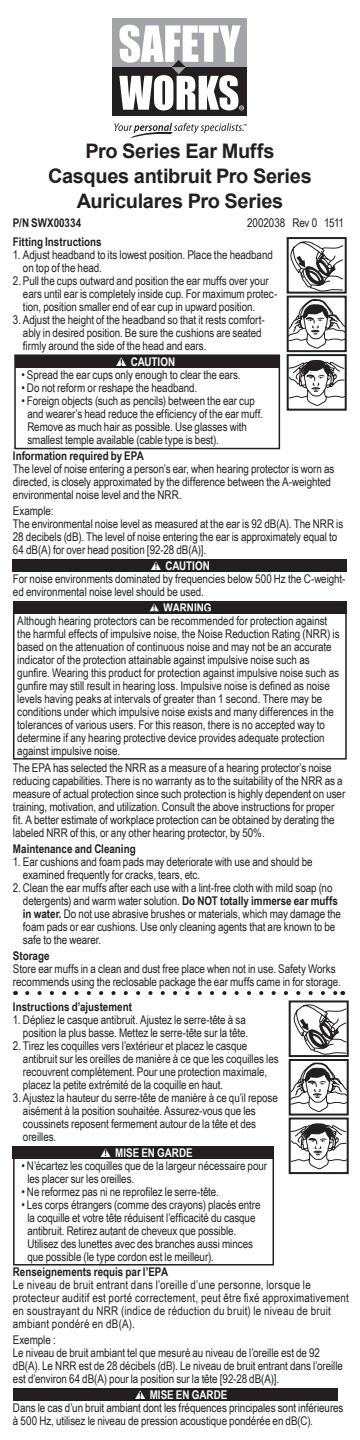
<style>
.page{position:relative;width:360px;height:1440px;background:#fff}
.page>*{position:absolute;margin:0;border:0;box-sizing:border-box;transform-origin:0 0}
.t1{font:700 20px "Arial";letter-spacing:-.015em;color:#231f20}
.t2{font:12px/13px "Arial Narrow";letter-spacing:-.005em;color:#231f20}
.t3{font:12px/13px "Arial Narrow";letter-spacing:.02em;color:#231f20}
.t4{font:700 12px "Arial Narrow";color:#231f20}
.t5{font:700 12px "Arial Narrow";color:#fff}
.s1{font-weight:700}
</style>
<div class="page">
<div style="left:13px;top:1146px;width:261px;height:13px;background:#231f20"></div>
<div style="left:13px;top:1388px;width:325px;height:13px;background:#231f20"></div>
<div style="left:15px;top:355px;width:264px;height:13px;background:#231f20"></div>
<div style="left:13px;top:559px;width:334px;height:13px;background:#231f20"></div>
<div style="left:13px;top:601px;width:334px;height:13px;background:#231f20"></div>
<div style="left:287px;top:354px;width:60px;height:57px;border:2px solid #231f20"></div>
<div style="left:289px;top:1118px;width:60px;height:56px;border:2px solid #231f20"></div>
<svg style="left:288px;top:360px;width:59px;height:46px"></svg>
<svg style="left:290px;top:1123px;width:59px;height:46px"></svg>
<div style="left:113px;top:19px;width:134px;height:48px;background:#a3a4a8"></div>
<div style="left:113px;top:67px;width:134px;height:49px;background:#231f20"></div>
<svg style="left:119px;top:25px;width:125px;height:85px"></svg>
<svg style="left:114px;top:123px;width:133px;height:15px"></svg>
<svg style="left:286px;top:237px;width:61px;height:116px"></svg>
<div style="left:14px;top:354px;width:266px;height:95px;border:2px solid #231f20"></div>
<div style="left:13px;top:611px;width:334px;height:149px;border:2px solid #231f20"></div>
<svg style="left:27px;top:991px;width:322px;height:125px"></svg>
<div style="left:13px;top:1146px;width:261px;height:120px;border:2px solid #231f20"></div>
<p class="t1" style="left:85px;top:138px;width:191px">Pro Series Ear Muffs</p>
<p class="t1" style="left:48px;top:163px;width:265px">Casques antibruit Pro Series</p>
<p class="t1" style="left:77px;top:187px;width:208px">Auriculares Pro Series</p>
<p class="t4" style="left:13px;top:214px;width:70px">P/N SWX00334</p>
<p class="t2" style="left:247px;top:216px;width:99px">2002038 Rev 0 1511</p>
<p class="t4" style="left:13px;top:233px;width:90px">Fitting Instructions</p>
<p class="t2" style="left:23px;top:248px;width:251px;text-indent:-10px">1. Adjust headband to its lowest position. Place the headband on top of the head.</p>
<p class="t2" style="left:23px;top:274px;width:256px;text-indent:-10px">2. Pull the cups outward and position the ear muffs over your ears until ear is completely inside cup. For maximum protec&shy;tion, position smaller end of ear cup in upward position.</p>
<p class="t2" style="left:23px;top:313px;width:243px;text-indent:-10px">3. Adjust the height of the headband so that it rests comfort&shy;ably in desired position. Be sure the cushions are seated firmly around the side of the head and ears.</p>
<p class="t5" style="left:131px;top:353px;width:46px">CAUTION</p>
<p class="t2" style="left:21px;top:368px;width:221px">• Spread the ear cups only enough to clear the ears.</p>
<p class="t2" style="left:21px;top:381px;width:177px">• Do not reform or reshape the headband.</p>
<p class="t2" style="left:27px;top:394px;width:237px;text-indent:-6px">• Foreign objects (such as pencils) between the ear cup and wearer’s head reduce the efficiency of the ear muff.<br>Remove as much hair as possible. Use glasses with smallest temple available (cable type is best).</p>
<p class="t4" style="left:13px;top:447px;width:133px">Information required by EPA</p>
<p class="t2" style="left:13px;top:462px;width:323px">The level of noise entering a person’s ear, when hearing protector is worn as directed, is closely approximated by the difference between the A-weighted environmental noise level and the NRR.</p>
<p class="t2" style="left:13px;top:504px;width:42px">Example:</p>
<p class="t2" style="left:13px;top:517px;width:332px">The environmental noise level as measured at the ear is 92 dB(A). The NRR is<br>28 decibels (dB). The level of noise entering the ear is approximately equal to<br>64 dB(A) for over head position [92-28 dB(A)].</p>
<p class="t5" style="left:165px;top:556px;width:46px">CAUTION</p>
<p class="t2" style="left:13px;top:572px;width:334px">For noise environments dominated by frequencies below 500 Hz the C-weight&shy;ed environmental noise level should be used.</p>
<p class="t5" style="left:164px;top:598px;width:49px">WARNING</p>
<p class="t2" style="left:17px;top:613px;width:324px">Although hearing protectors can be recommended for protection against the harmful effects of impulsive noise, the Noise Reduction Rating (NRR) is based on the attenuation of continuous noise and may not be an accurate indicator of the protection attainable against impulsive noise such as gunfire. Wearing this product for protection against impulsive noise such as gunfire may still result in hearing loss. Impulsive noise is defined as noise levels having peaks at intervals of greater than 1 second. There may be conditions under which impulsive noise exists and many differences in the tolerances of various users. For this reason, there is no accepted way to determine if any hearing protective device provides adequate protection against impulsive noise.</p>
<p class="t2" style="left:13px;top:761px;width:334px">The EPA has selected the NRR as a measure of a hearing protector’s noise reducing capabilities. There is no warranty as to the suitability of the NRR as a measure of actual protection since such protection is highly dependent on user training, motivation, and utilization. Consult the above instructions for proper fit. A better estimate of workplace protection can be obtained by derating the labeled NRR of this, or any other hearing protector, by 50%.</p>
<p class="t4" style="left:13px;top:839px;width:124px">Maintenance and Cleaning</p>
<p class="t2" style="left:23px;top:855px;width:291px;text-indent:-10px">1. Ear cushions and foam pads may deteriorate with use and should be examined frequently for cracks, tears, etc.</p>
<p class="t2" style="left:23px;top:881px;width:320px;text-indent:-10px">2. Clean the ear muffs after each use with a lint-free cloth with mild soap (no detergents) and warm water solution. <span class="s1">Do NOT totally immerse ear muffs in water.</span> Do not use abrasive brushes or materials, which may damage the foam pads or ear cushions. Use only cleaning agents that are known to be safe to the wearer.</p>
<p class="t4" style="left:13px;top:946px;width:38px">Storage</p>
<p class="t2" style="left:13px;top:961px;width:329px">Store ear muffs in a clean and dust free place when not in use. Safety Works recommends using the reclosable package the ear muffs came in for storage.</p>
<p class="t4" style="left:13px;top:997px;width:121px">Instructions d’ajustement</p>
<p class="t2" style="left:13px;top:1013px;width:237px;text-align:right">1. Dépliez le casque antibruit. Ajustez le serre-tête à sa position la plus basse. Mettez le serre-tête sur la tête.</p>
<p class="t2" style="left:23px;top:1039px;width:257px;text-indent:-10px">2. Tirez les coquilles vers l’extérieur et placez le casque antibruit sur les oreilles de manière à ce que les coquilles les recouvrent complètement. Pour une protection maximale, placez la petite extrémité de la coquille en haut.</p>
<p class="t2" style="left:23px;top:1091px;width:256px;text-indent:-10px">3. Ajustez la hauteur du serre-tête de manière à ce qu’il repose aisément à la position souhaitée. Assurez-vous que les coussinets reposent fermement autour de la tête et des oreilles.</p>
<p class="t5" style="left:115px;top:1143px;width:79px">MISE EN GARDE</p>
<p class="t2" style="left:27px;top:1158px;width:241px;text-indent:-6px">• N’écartez les coquilles que de la largeur nécessaire pour les placer sur les oreilles.</p>
<p class="t2" style="left:21px;top:1184px;width:199px">• Ne reformez pas ni ne reprofilez le serre-tête.</p>
<p class="t2" style="left:27px;top:1197px;width:235px;text-indent:-6px">• Les corps étrangers (comme des crayons) placés entre la coquille et votre tête réduisent l’efficacité du casque antibruit. Retirez autant de cheveux que possible.<br>Utilisez des lunettes avec des branches aussi minces que possible (le type cordon est le meilleur).</p>
<p class="t4" style="left:13px;top:1263px;width:157px">Renseignements requis par l’EPA</p>
<p class="t3" style="left:13px;top:1278px;width:337px">Le niveau de bruit entrant dans l’oreille d’une personne, lorsque le protecteur auditif est porté correctement, peut être fixé approximativement en soustrayant du NRR (indice de réduction du bruit) le niveau de bruit ambiant pondéré en dB(A).</p>
<p class="t2" style="left:13px;top:1333px;width:44px">Exemple :</p>
<p class="t2" style="left:13px;top:1346px;width:332px">Le niveau de bruit ambiant tel que mesuré au niveau de l’oreille est de 92 dB(A). Le NRR est de 28 décibels (dB). Le niveau de bruit entrant dans l’oreille est d’environ 64 dB(A) pour la position sur la tête [92-28 dB(A)].</p>
<p class="t5" style="left:150px;top:1386px;width:79px">MISE EN GARDE</p>
<p class="t2" style="left:13px;top:1401px;width:332px">Dans le cas d’un bruit ambiant dont les fréquences principales sont inférieures à 500 Hz, utilisez le niveau de pression acoustique pondérée en dB(C).</p>
</div>
